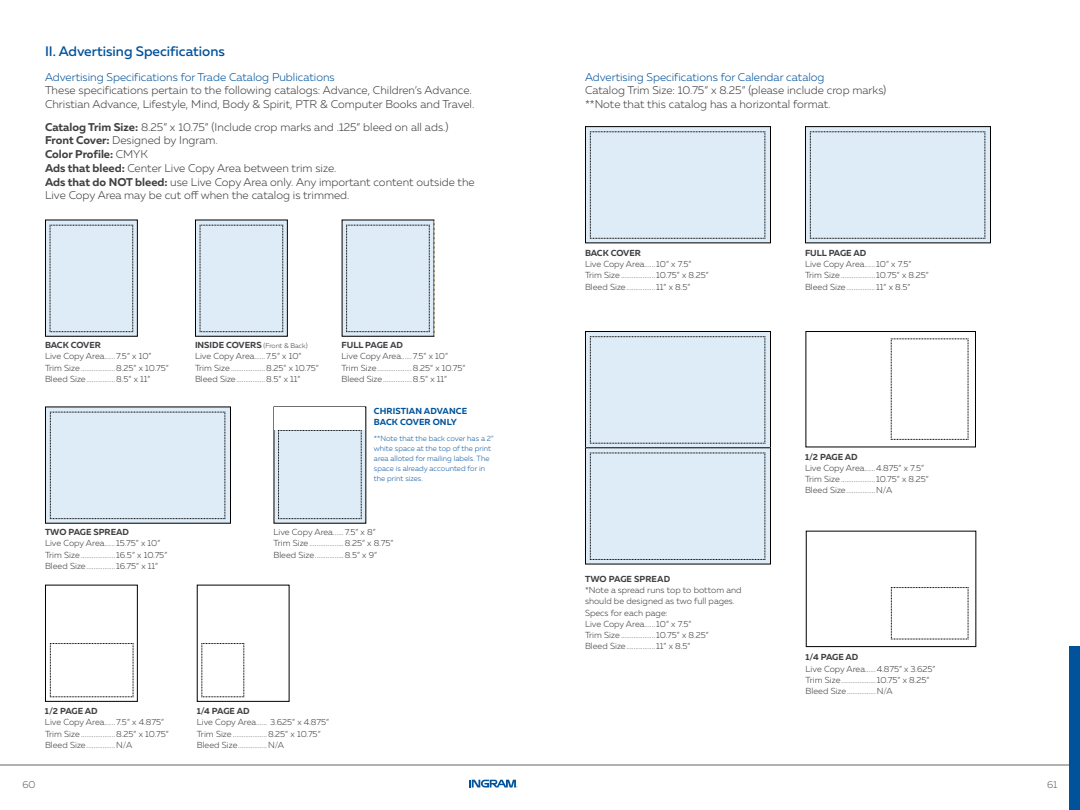
<style>
.page{position:relative;width:1080px;height:810px;background:#fff}
.page>*{position:absolute;margin:0;border:0;box-sizing:border-box;transform-origin:0 0}
.t1{font:500 13.75px "Muller";color:#00539b}
.t2{font:300 11.25px/13.8px "Muller";color:#414042}
.t3{font:300 11.25px "Muller";color:#00539b}
.t4{font:300 10px "Muller";color:#636466}
.t5{font:300 8.75px/11.2px "Muller";color:#414042}
.t6{font:700 8.75px "Muller";color:#414042}
.t7{font:700 8.75px/11.2px "Muller";letter-spacing:.01em;color:#00539b}
.t8{font:300 7.5px/10px "Muller";color:#145da2}
.s1{font-weight:700}
.s2{font-size:6.88px}
</style>
<div class="page">
<svg style="left:469px;top:780px;width:49px;height:8px"></svg>
<hr style="left:0;top:765px;width:1080px;height:1px;background:#636466">
<div style="left:1070px;top:647px;width:10px;height:163px;background:#00539b"></div>
<svg style="left:197px;top:222px;width:89px;height:113px"></svg>
<div style="left:195px;top:220px;width:93px;height:117px;border:1px solid #000"></div>
<div style="left:200px;top:225px;width:84px;height:107px;background:#deecf7"></div>
<svg style="left:47px;top:222px;width:89px;height:113px"></svg>
<div style="left:45px;top:220px;width:93px;height:117px;border:1px solid #000"></div>
<div style="left:50px;top:225px;width:84px;height:107px;background:#deecf7"></div>
<svg style="left:47px;top:409px;width:182px;height:113px;background:#d5e3ed"></svg>
<div style="left:45px;top:407px;width:186px;height:117px;border:1px solid #000"></div>
<div style="left:50px;top:412px;width:176px;height:107px;background:#deecf7"></div>
<div style="left:45px;top:585px;width:93px;height:117px;border:1px solid #000"></div>
<svg style="left:50px;top:643px;width:84px;height:55px"></svg>
<svg style="left:202px;top:643px;width:43px;height:55px"></svg>
<div style="left:342px;top:220px;width:92px;height:116px;background:#deecf7"></div>
<svg style="left:346px;top:220px;width:89px;height:116px"></svg>
<svg style="left:276px;top:430px;width:88px;height:92px"></svg>
<div style="left:278px;top:430px;width:84px;height:89px;background:#deecf7"></div>
<div style="left:806px;top:331px;width:170px;height:116px;border:1px solid #000"></div>
<svg style="left:891px;top:339px;width:78px;height:101px"></svg>
<div style="left:806px;top:531px;width:170px;height:116px;border:1px solid #000"></div>
<svg style="left:891px;top:587px;width:78px;height:53px"></svg>
<div style="left:585px;top:127px;width:185px;height:116px;background:#deecf7"></div>
<div style="left:585px;top:126px;width:186px;height:117px;border:1px solid #000"></div>
<svg style="left:590px;top:131px;width:176px;height:108px"></svg>
<div style="left:585px;top:332px;width:185px;height:116px;background:#deecf7"></div>
<div style="left:585px;top:331px;width:186px;height:117px;border:1px solid #000"></div>
<svg style="left:590px;top:336px;width:176px;height:108px"></svg>
<svg style="left:587px;top:449px;width:182px;height:113px;background:#d5e2ed"></svg>
<div style="left:585px;top:447px;width:186px;height:117px;border:1px solid #000"></div>
<div style="left:590px;top:453px;width:176px;height:107px;background:#deecf7"></div>
<div style="left:805px;top:127px;width:185px;height:116px;background:#deecf7"></div>
<div style="left:805px;top:126px;width:186px;height:117px;border:1px solid #000"></div>
<svg style="left:810px;top:131px;width:176px;height:108px"></svg>
<h1 class="t1" style="left:45px;top:42px;width:182px">II. Advertising Specifications</h1>
<p class="t3" style="left:45px;top:70px;width:291px">Advertising Specifications for Trade Catalog Publications</p>
<p class="t2" style="left:45px;top:84px;width:431px">These specifications pertain to the following catalogs: Advance, Children’s Advance.<br>Christian Advance, Lifestyle, Mind, Body &amp; Spirit, PTR &amp; Computer Books and Travel.</p>
<p class="t2" style="left:45px;top:120px;width:431px"><span class="s1">Catalog Trim Size:</span> 8.25” x 10.75” (Include crop marks and .125” bleed on all ads.)<br><span class="s1">Front Cover:</span> Designed by Ingram.<br><span class="s1">Color Profile:</span> CMYK<br><span class="s1">Ads that bleed:</span> Center Live Copy Area between trim size.<br><span class="s1">Ads that do NOT bleed:</span> use Live Copy Area only. Any important content outside the Live Copy Area may be cut off when the catalog is trimmed.</p>
<p class="t6" style="left:45px;top:340px;width:58px">BACK COVER</p>
<p class="t5" style="left:45px;top:351px;width:125px">Live Copy Area......7.5” x 10”<br>Trim Size...................8.25” x 10.75”<br>Bleed Size................8.5” x 11”</p>
<p class="t6" style="left:45px;top:527px;width:86px">TWO PAGE SPREAD</p>
<p class="t5" style="left:45px;top:538px;width:124px">Live Copy Area......15.75” x 10”<br>Trim Size...................16.5” x 10.75”<br>Bleed Size................16.75” x 11”</p>
<p class="t5" style="left:195px;top:339px;width:125px"><span class="s1">INSIDE COVERS</span> <span class="s2">(Front &amp; Back)<br></span>Live Copy Area......7.5” x 10” Trim Size...................8.25” x 10.75” Bleed Size................8.5” x 11”</p>
<p class="t6" style="left:342px;top:340px;width:63px">FULL PAGE AD</p>
<p class="t5" style="left:342px;top:351px;width:125px">Live Copy Area......7.5” x 10”<br>Trim Size...................8.25” x 10.75”<br>Bleed Size................8.5” x 11”</p>
<p class="t7" style="left:374px;top:405px;width:95px">CHRISTIAN ADVANCE<br>BACK COVER ONLY</p>
<p class="t8" style="left:374px;top:433px;width:121px">**Note that the back cover has a 2” white space at the top of the print area alloted for mailing labels. The space is already accounted for in the print sizes.</p>
<p class="t5" style="left:273px;top:526px;width:121px">Live Copy Area......7.5” x 8”<br>Trim Size...................8.25” x 8.75”<br>Bleed Size................8.5” x 9”</p>
<p class="t6" style="left:45px;top:706px;width:54px">1/2 PAGE AD</p>
<p class="t5" style="left:45px;top:717px;width:125px">Live Copy Area......7.5” x 4.875”<br>Trim Size...................8.25” x 10.75”<br>Bleed Size................N/A</p>
<p class="t6" style="left:197px;top:706px;width:54px">1/4 PAGE AD</p>
<p class="t5" style="left:197px;top:717px;width:134px">Live Copy Area...... 3.625” x 4.875”<br>Trim Size...................8.25” x 10.75”<br>Bleed Size................N/A</p>
<p class="t3" style="left:585px;top:70px;width:241px">Advertising Specifications for Calendar catalog</p>
<p class="t2" style="left:585px;top:84px;width:303px">Catalog Trim Size: 10.75” x 8.25” (please include crop marks) **Note that this catalog has a horizontal format.</p>
<p class="t6" style="left:585px;top:247px;width:58px">BACK COVER</p>
<p class="t5" style="left:585px;top:258px;width:125px">Live Copy Area......10” x 7.5”<br>Trim Size...................10.75” x 8.25”<br>Bleed Size................11” x 8.5”</p>
<p class="t6" style="left:805px;top:247px;width:63px">FULL PAGE AD</p>
<p class="t5" style="left:805px;top:259px;width:125px">Live Copy Area......10” x 7.5”<br>Trim Size...................10.75” x 8.25”<br>Bleed Size................11” x 8.5”</p>
<p class="t6" style="left:585px;top:573px;width:87px">TWO PAGE SPREAD</p>
<p class="t5" style="left:585px;top:584px;width:158px">*Note a spread runs top to bottom and should be designed as two full pages.<br>Specs for each page:<br>Live Copy Area......10” x 7.5”<br>Trim Size...................10.75” x 8.25”<br>Bleed Size................11” x 8.5”</p>
<p class="t6" style="left:805px;top:451px;width:54px">1/2 PAGE AD</p>
<p class="t5" style="left:805px;top:462px;width:125px">Live Copy Area......4.875” x 7.5”<br>Trim Size...................10.75” x 8.25”<br>Bleed Size................N/A</p>
<p class="t6" style="left:806px;top:652px;width:54px">1/4 PAGE AD</p>
<p class="t5" style="left:806px;top:663px;width:131px">Live Copy Area......4.875” x 3.625”<br>Trim Size...................10.75” x 8.25”<br>Bleed Size................N/A</p>
<p class="t4" style="left:22px;top:778px;width:15px">60</p>
<p class="t4" style="left:1047px;top:778px;width:12px">61</p>
</div>
